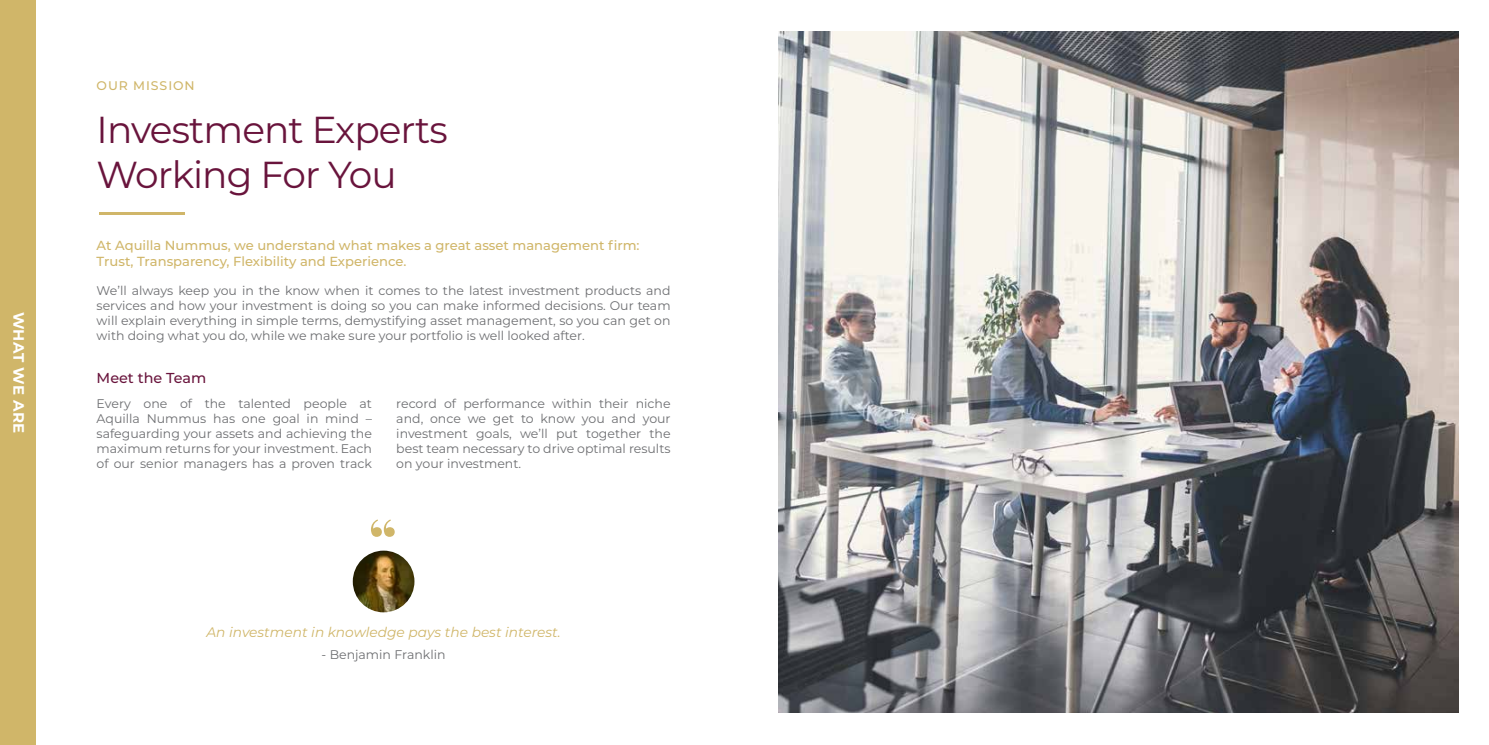
<style>
.page{position:relative;width:1489px;height:745px;background:#fff}
.page>*{position:absolute;margin:0;border:0;box-sizing:border-box;transform-origin:0 0}
.t1{font:700 62.38px "Playfair Display";color:#d0b669}
.t2{font:37.5px/45px "Montserrat";letter-spacing:-.025em;color:#69143c}
.t3{font:700 15px "Montserrat";letter-spacing:.02em;color:#fff}
.t4{font:500 14.38px "Montserrat";color:#69143c}
.t5{font:italic 13.75px "Montserrat";color:#d0b669}
.t6{font:500 13.12px/16.2px "Montserrat";color:#d0b669}
.t7{font:12.5px/15px "Montserrat";color:#6d6e71;text-align:justify}
.t8{font:500 12.5px "Montserrat";letter-spacing:.075em;color:#d0b669}
</style>
<div class="page">
<img style="left:778px;top:31px;width:680px;height:681px">
<img style="left:353px;top:550px;width:61px;height:62px;border-radius:31px">
<div style="left:0;top:0;width:35px;height:744px;background:#d0b669"></div>
<hr style="left:99px;top:212px;width:86px;height:3px;background:#d0b669">
<p class="t3" style="left:30px;top:311px;width:123px;rotate:90deg">WHAT WE ARE</p>
<p class="t8" style="left:97px;top:76px;width:100px">OUR MISSION</p>
<h2 class="t2" style="left:97px;top:106px;width:353px">Investment Experts<br>Working For You</h2>
<p class="t6" style="left:97px;top:236px;width:544px">At Aquilla Nummus, we understand what makes a great asset management firm:<br>Trust, Transparency, Flexibility and Experience.</p>
<p class="t7" style="left:97px;top:283px;width:575px">We’ll always keep you in the know when it comes to the latest investment products and services and how your investment is doing so you can make informed decisions. Our team will explain everything in simple terms, demystifying asset management, so you can get on with doing what you do, while we make sure your portfolio is well looked after.</p>
<p class="t4" style="left:97px;top:368px;width:111px">Meet the Team</p>
<p class="t7" style="left:97px;top:396px;width:277px">Every one of the talented people at Aquilla Nummus has one goal in mind – safeguarding your assets and achieving the maximum returns for your investment. Each of our senior managers has a proven track</p>
<p class="t7" style="left:396px;top:396px;width:276px">record of performance within their niche and, once we get to know you and your investment goals, we’ll put together the best team necessary to drive optimal results on your investment.</p>
<h1 class="t1" style="left:368px;top:501px;width:30px">“</h1>
<p class="t5" style="left:206px;top:622px;width:356px">An investment in knowledge pays the best interest.</p>
<p class="t7" style="left:321px;top:646px;width:125px">- Benjamin Franklin</p>
</div>
